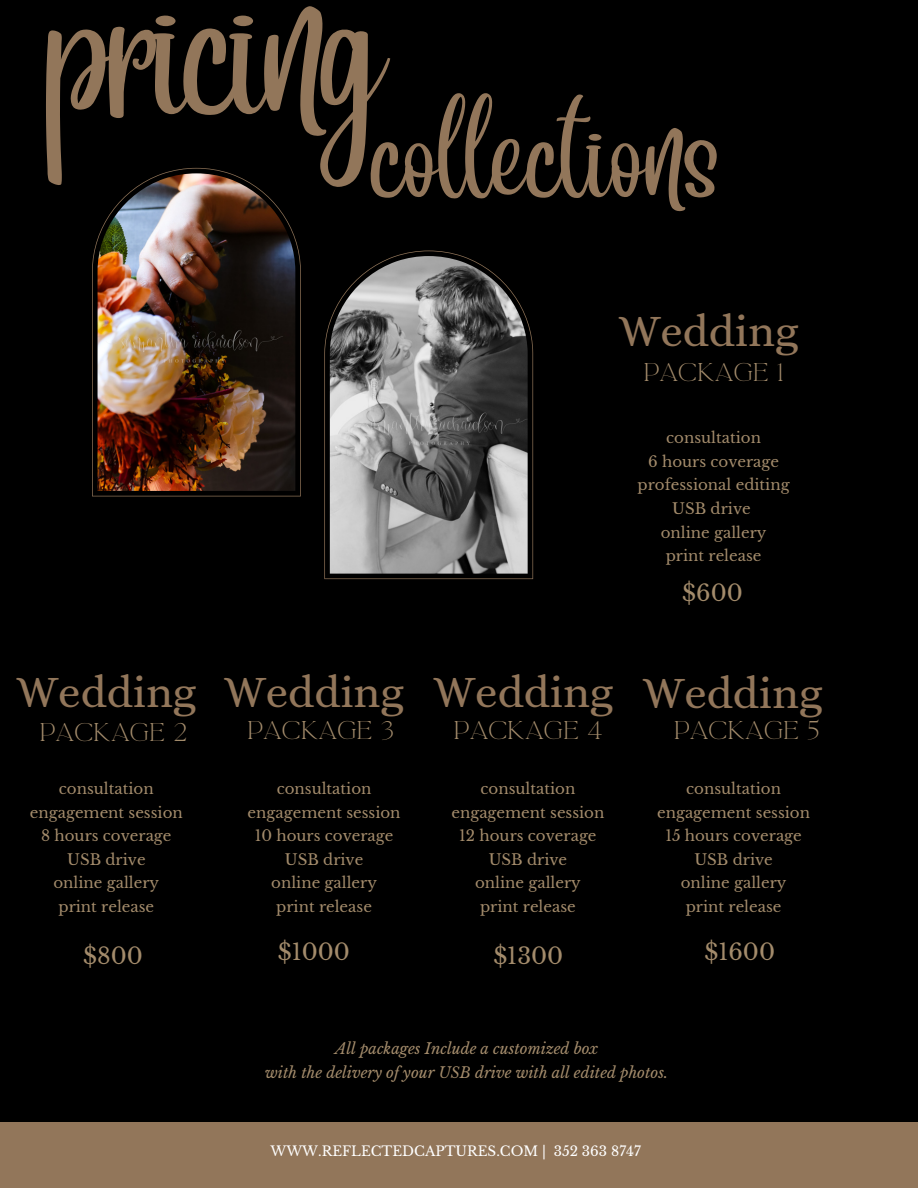
<style>
.page{position:relative;width:918px;height:1188px;background:#000}
.page>*{position:absolute;margin:0;border:0;box-sizing:border-box;transform-origin:0 0}
.t1{font:150px "Angelina";letter-spacing:-.035em;color:#92765a}
.t2{font:96.3px "Angelina";color:#92765a}
.t3{font:44.85px "Alice";color:#92765a}
.t4{font:22.5px "La Luxes Serif W05";color:#a38b6b}
.t5{font:22.5px "Libre Baskerville";color:#a38b6b}
.t6{font:15px "Libre Baskerville";color:#a38b6b}
.t7{font:italic 15px "Libre Baskerville";color:#a38b6b}
.t8{font:13.5px "Libre Baskerville";color:#fff}
</style>
<div class="page">
<div style="left:0;top:1122px;width:918px;height:66px;background:#92765a"></div>
<svg style="left:92px;top:168px;width:209px;height:328px"></svg>
<img style="left:98px;top:173px;width:197px;height:318px">
<svg style="left:324px;top:251px;width:209px;height:328px"></svg>
<img style="left:330px;top:256px;width:198px;height:318px">
<p class="t1" style="left:51px;top:20px;width:338px">pricing</p>
<p class="t2" style="left:375px;top:137px;width:348px">collections</p>
<p class="t3" style="left:618px;top:305px;width:182px">Wedding</p>
<p class="t4" style="left:643px;top:357px;width:142px">PACKAGE 1</p>
<p class="t3" style="left:16px;top:666px;width:182px">Wedding</p>
<p class="t4" style="left:39px;top:717px;width:149px">PACKAGE 2</p>
<p class="t6" style="left:59px;top:779px;width:96px">consultation</p>
<p class="t6" style="left:30px;top:803px;width:155px">engagement session</p>
<p class="t6" style="left:41px;top:827px;width:132px">8 hours coverage</p>
<p class="t6" style="left:67px;top:850px;width:80px">USB drive</p>
<p class="t6" style="left:53px;top:874px;width:107px">online gallery</p>
<p class="t6" style="left:59px;top:898px;width:97px">print release</p>
<p class="t5" style="left:83px;top:942px;width:61px">$800</p>
<p class="t6" style="left:666px;top:429px;width:96px">consultation</p>
<p class="t6" style="left:648px;top:452px;width:132px">6 hours coverage</p>
<p class="t6" style="left:638px;top:476px;width:154px">professional editing</p>
<p class="t6" style="left:672px;top:499px;width:80px">USB drive</p>
<p class="t6" style="left:661px;top:523px;width:107px">online gallery</p>
<p class="t6" style="left:666px;top:547px;width:97px">print release</p>
<p class="t5" style="left:682px;top:579px;width:62px">$600</p>
<p class="t3" style="left:224px;top:666px;width:182px">Wedding</p>
<p class="t3" style="left:642px;top:667px;width:182px">Wedding</p>
<p class="t4" style="left:674px;top:715px;width:147px">PACKAGE 5</p>
<p class="t3" style="left:433px;top:666px;width:182px">Wedding</p>
<p class="t4" style="left:247px;top:715px;width:149px">PACKAGE 3</p>
<p class="t4" style="left:454px;top:715px;width:151px">PACKAGE 4</p>
<p class="t6" style="left:277px;top:779px;width:96px">consultation</p>
<p class="t6" style="left:248px;top:803px;width:155px">engagement session</p>
<p class="t6" style="left:255px;top:827px;width:140px">10 hours coverage</p>
<p class="t6" style="left:285px;top:850px;width:80px">USB drive</p>
<p class="t6" style="left:271px;top:874px;width:107px">online gallery</p>
<p class="t6" style="left:276px;top:898px;width:97px">print release</p>
<p class="t6" style="left:481px;top:779px;width:96px">consultation</p>
<p class="t6" style="left:451px;top:803px;width:155px">engagement session</p>
<p class="t6" style="left:459px;top:827px;width:139px">12 hours coverage</p>
<p class="t6" style="left:489px;top:850px;width:80px">USB drive</p>
<p class="t6" style="left:475px;top:874px;width:107px">online gallery</p>
<p class="t6" style="left:480px;top:898px;width:97px">print release</p>
<p class="t5" style="left:278px;top:938px;width:74px">$1000</p>
<p class="t5" style="left:493px;top:942px;width:71px">$1300</p>
<p class="t6" style="left:686px;top:779px;width:96px">consultation</p>
<p class="t6" style="left:657px;top:803px;width:155px">engagement session</p>
<p class="t6" style="left:665px;top:827px;width:138px">15 hours coverage</p>
<p class="t6" style="left:694px;top:850px;width:80px">USB drive</p>
<p class="t6" style="left:681px;top:874px;width:107px">online gallery</p>
<p class="t6" style="left:686px;top:898px;width:97px">print release</p>
<p class="t5" style="left:705px;top:938px;width:72px">$1600</p>
<p class="t7" style="left:335px;top:1039px;width:265px">All packages Include a customized box</p>
<p class="t7" style="left:265px;top:1063px;width:404px">with the delivery of your USB drive with all edited photos.</p>
<p class="t8" style="left:271px;top:1142px;width:372px">WWW.REFLECTEDCAPTURES.COM | 352 363 8747</p>
</div>
